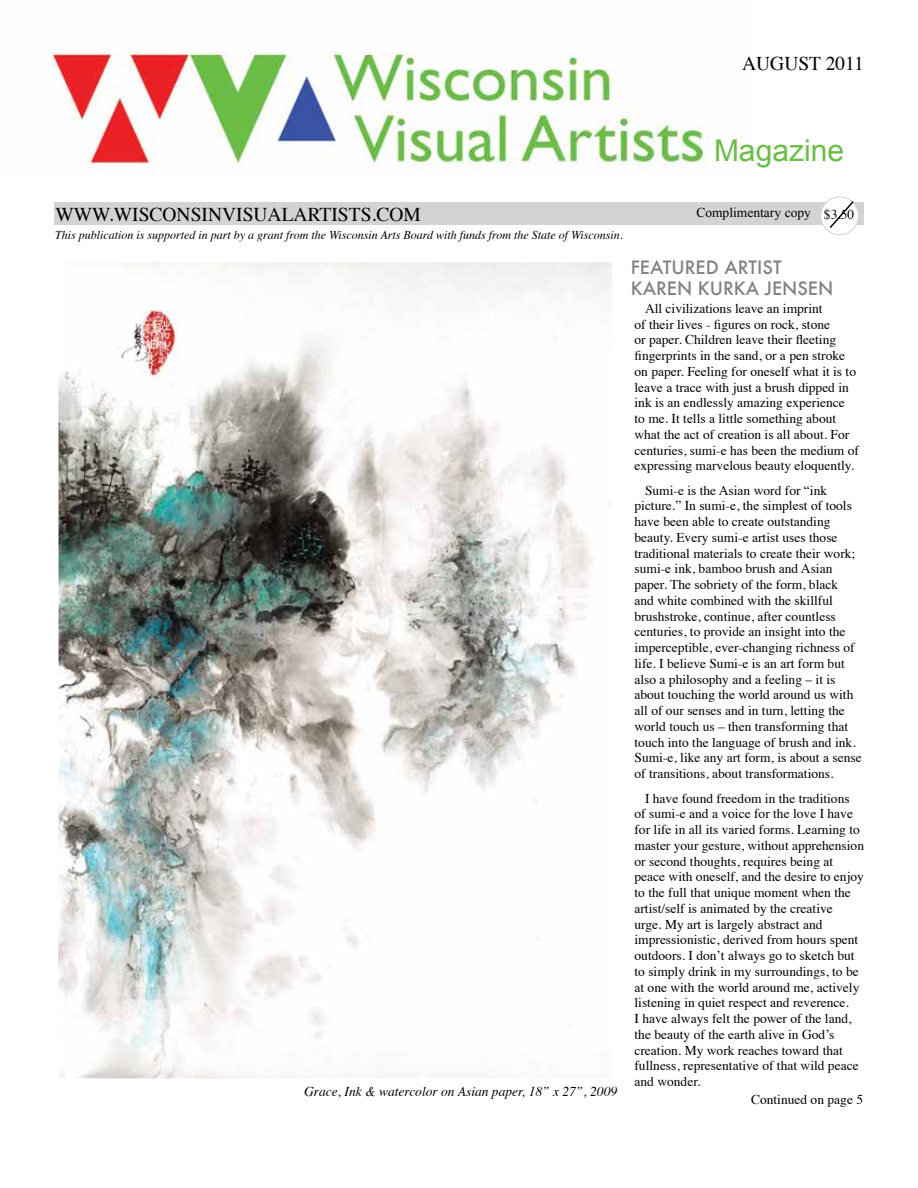
<style>
.page{position:relative;width:918px;height:1188px;background:#fff}
.page>*{position:absolute;margin:0;border:0;box-sizing:border-box;transform-origin:0 0}
.t1{font:30px "Arial";color:#6abd46}
.t2{font:19.5px "Times";color:#000}
.t3{font:500 18px/21.6px "Futura";color:#808285}
.t4{font:13.5px/15.8px "Times";color:#000}
.t5{font:italic 13.5px "Times";color:#000}
.t6{font:13.5px "Times New Roman";color:#000}
.t7{font:italic 12px "Times";color:#000}
.s1{font-family:"Times"}
</style>
<div class="page">
<div style="left:54px;top:202px;width:810px;height:23px;background:#d2d3d4"></div>
<img style="left:51px;top:51px;width:658px;height:122px">
<div style="left:821px;top:197px;width:37px;height:38px;background:#fff;border-radius:50%"></div>
<div style="left:820px;top:197px;width:39px;height:38px;border:1px solid #d1d3d4;border-radius:50%"></div>
<svg style="left:828px;top:199px;width:27px;height:31px"></svg>
<img style="left:59px;top:263px;width:552px;height:815px">
<h2 class="t2" style="left:742px;top:45px;width:123px">August 2011</h2>
<h1 class="t1" style="left:714px;top:131px;width:132px">Magazine</h1>
<h2 class="t2" style="left:56px;top:196px;width:367px">www.wisconsinvisualartists.com</h2>
<p class="t6" style="left:696px;top:204px;width:159px">Complimentary copy <span class="s1">$3.50</span></p>
<p class="t7" style="left:55px;top:224px;width:569px">This publication is supported in part by a grant from the Wisconsin Arts Board with funds from the State of Wisconsin.</p>
<p class="t5" style="left:304px;top:1080px;width:315px">Grace, Ink &amp; watercolor on Asian paper, 18” x 27”, 2009</p>
<h3 class="t3" style="left:631px;top:256px;width:204px">FEATURED ARTIST<br>KAREN KURKA JENSEN</h3>
<p class="t4" style="left:634px;top:299px;width:226px">All civilizations leave an imprint<br>of their lives - figures on rock, stone<br>or paper. Children leave their fleeting fingerprints in the sand, or a pen stroke on paper. Feeling for oneself what it is to leave a trace with just a brush dipped in ink is an endlessly amazing experience<br>to me. It tells a little something about what the act of creation is all about. For centuries, sumi-e has been the medium of expressing marvelous beauty eloquently.</p>
<p class="t4" style="left:634px;top:481px;width:229px;text-indent:11px">Sumi-e is the Asian word for “ink picture.” In sumi-e, the simplest of tools have been able to create outstanding beauty. Every sumi-e artist uses those traditional materials to create their work; sumi-e ink, bamboo brush and Asian paper. The sobriety of the form, black<br>and white combined with the skillful brushstroke, continue, after countless centuries, to provide an insight into the imperceptible, ever-changing richness of life. I believe Sumi-e is an art form but also a philosophy and a feeling – it is about touching the world around us with all of our senses and in turn, letting the world touch us – then transforming that touch into the language of brush and ink.<br>Sumi-e, like any art form, is about a sense of transitions, about transformations.</p>
<p class="t4" style="left:634px;top:789px;width:231px;text-indent:11px">I have found freedom in the traditions of sumi-e and a voice for the love I have for life in all its varied forms. Learning to master your gesture, without apprehension or second thoughts, requires being at peace with oneself, and the desire to enjoy to the full that unique moment when the artist/self is animated by the creative<br>urge. My art is largely abstract and impressionistic, derived from hours spent outdoors. I don’t always go to sketch but to simply drink in my surroundings, to be at one with the world around me, actively listening in quiet respect and reverence.<br>I have always felt the power of the land, the beauty of the earth alive in God’s creation. My work reaches toward that fullness, representative of that wild peace and wonder.</p>
<p class="t4" style="left:751px;top:1090px;width:114px">Continued on page 5</p>
</div>
